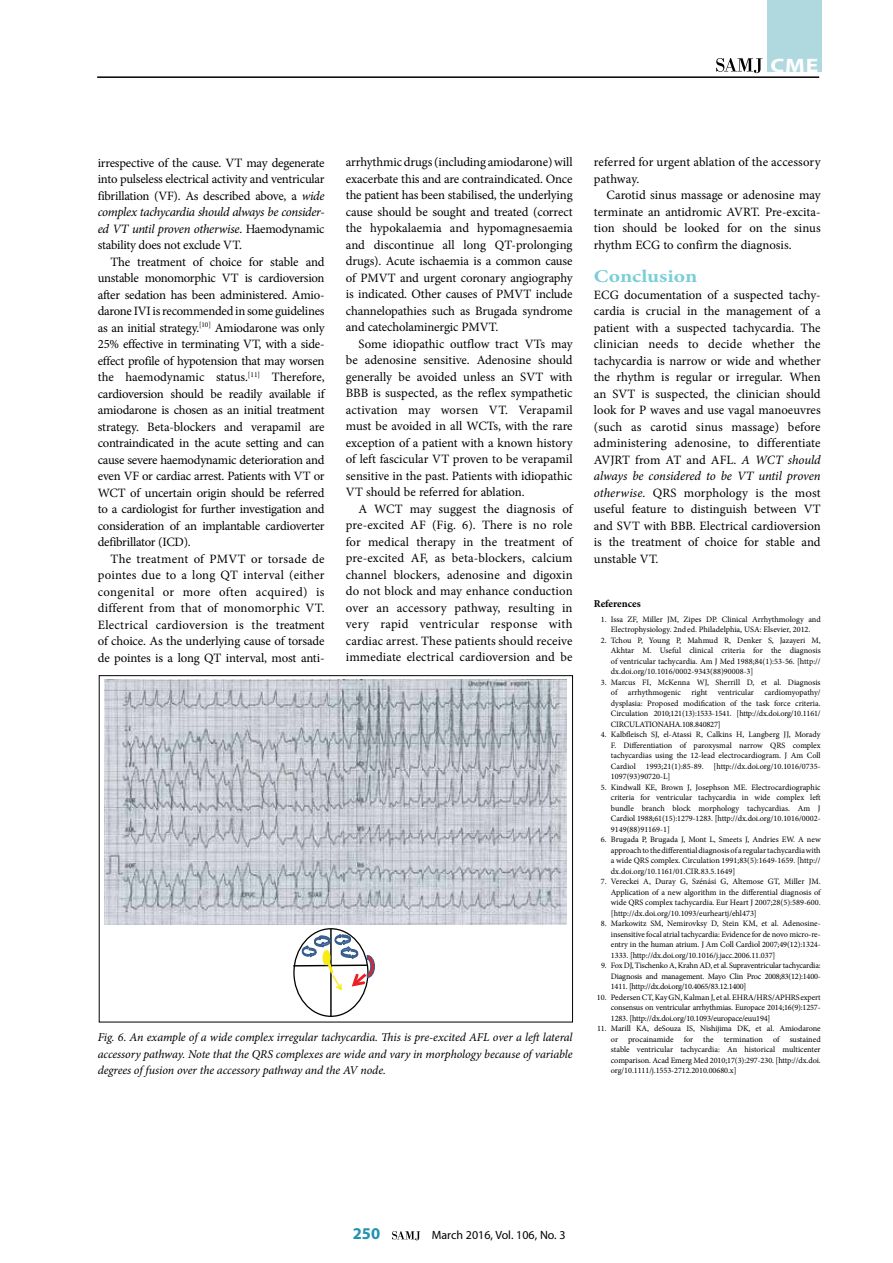
<style>
.page{position:relative;width:893px;height:1263px;background:#fff}
.page>*{position:absolute;margin:0;border:0;box-sizing:border-box;transform-origin:0 0}
.t1{font:700 19.5px "Myriad Pro";color:#fff;scale:1.2 1}
.t2{font:700 18px "Minion Pro";color:#7aced7;scale:1.2 1}
.t3{font:700 16.5px "Myriad Pro";color:#2292ae}
.t4{font:12.75px/16.5px "Minion Pro";letter-spacing:-.005em;color:#000;text-align:justify}
.t5{font:italic 12px/16.5px "Minion Pro";letter-spacing:-.005em;color:#000;text-align:justify}
.t6{font:12px "Myriad Pro";color:#000}
.t7{font:700 10.5px "Minion Pro";letter-spacing:-.005em;color:#000}
.t8{font:8.25px/10.5px "Minion Pro";letter-spacing:-.01em;color:#000;text-align:justify}
.s1{font-style:italic}
</style>
<div class="page">
<hr style="left:97px;top:76px;width:722px;height:2px;background:#000">
<svg style="left:716px;top:58px;width:46px;height:15px"></svg>
<div style="left:767px;top:0;width:54px;height:72px;background:#afd8df"></div>
<svg style="left:392px;top:1231px;width:28px;height:9px"></svg>
<img style="left:105px;top:680px;width:462px;height:245px">
<hr style="left:330px;top:929px;width:2px;height:87px;background:#000">
<svg style="left:293px;top:932px;width:82px;height:60px"></svg>
<h1 class="t1" style="left:771px;top:53px;width:41px">CME</h1>
<p class="t4" style="left:98px;top:154px;width:228px">irrespective of the cause. VT may degenerate into pulseless electrical activity and ventricular fibrillation (VF). As described above, a <span class="s1">wide complex tachycardia should always be consider&shy;ed VT until proven otherwise</span>. Haemodynamic stability does not exclude VT.</p>
<p class="t4" style="left:98px;top:253px;width:228px;text-indent:13px">The treatment of choice for stable and unstable monomorphic VT is cardioversion after sedation has been administered. Amio&shy;darone IVI is recommended in some guidelines as an initial strategy.<sup>[10]</sup> Amiodarone was only 25% effective in terminating VT, with a side&shy;effect profile of hypotension that may worsen the haemodynamic status.<sup>[11]</sup> Therefore, cardioversion should be readily available if amiodarone is chosen as an initial treatment strategy. Beta-blockers and verapamil are contraindicated in the acute setting and can cause severe haemodynamic deterioration and even VF or cardiac arrest. Patients with VT or WCT of uncertain origin should be referred to a cardiologist for further investigation and consideration of an implantable cardioverter defibrillator (ICD).</p>
<p class="t4" style="left:98px;top:550px;width:228px;text-indent:13px">The treatment of PMVT or torsade de pointes due to a long QT interval (either congenital or more often acquired) is different from that of monomorphic VT.<br>Electrical cardioversion is the treatment of choice. As the underlying cause of torsade de pointes is a long QT interval, most anti-</p>
<p class="t4" style="left:346px;top:154px;width:228px">arrhythmic drugs (including amiodarone) will exacerbate this and are contraindicated. Once the patient has been stabilised, the underlying cause should be sought and treated (correct the hypokalaemia and hypomagnesaemia and discontinue all long QT-prolonging drugs). Acute ischaemia is a common cause of PMVT and urgent coronary angiography is indicated. Other causes of PMVT include channelopathies such as Brugada syndrome and catecholaminergic PMVT.</p>
<p class="t4" style="left:346px;top:336px;width:228px;text-indent:13px">Some idiopathic outflow tract VTs may be adenosine sensitive. Adenosine should generally be avoided unless an SVT with BBB is suspected, as the reflex sympathetic activation may worsen VT. Verapamil must be avoided in all WCTs, with the rare exception of a patient with a known history of left fascicular VT proven to be verapamil sensitive in the past. Patients with idiopathic VT should be referred for ablation.</p>
<p class="t4" style="left:346px;top:501px;width:228px;text-indent:13px">A WCT may suggest the diagnosis of pre-excited AF (Fig. 6). There is no role for medical therapy in the treatment of pre-excited AF, as beta-blockers, calcium channel blockers, adenosine and digoxin do not block and may enhance conduction over an accessory pathway, resulting in very rapid ventricular response with cardiac arrest. These patients should receive immediate electrical cardioversion and be</p>
<p class="t5" style="left:98px;top:1029px;width:476px">Fig. 6. An example of a wide complex irregular tachycardia. This is pre-excited AFL over a left lateral accessory pathway. Note that the QRS complexes are wide and vary in morphology because of variable degrees of fusion over the accessory pathway and the AV node.</p>
<p class="t4" style="left:594px;top:154px;width:228px">referred for urgent ablation of the accessory pathway.</p>
<p class="t4" style="left:594px;top:187px;width:228px;text-indent:13px">Carotid sinus massage or adenosine may terminate an antidromic AVRT. Pre-excita&shy;tion should be looked for on the sinus rhythm ECG to confirm the diagnosis.</p>
<h2 class="t2" style="left:594px;top:264px;width:88px">Conclusion</h2>
<p class="t4" style="left:594px;top:286px;width:228px">ECG documentation of a suspected tachy&shy;cardia is crucial in the management of a patient with a suspected tachycardia. The clinician needs to decide whether the tachycardia is narrow or wide and whether the rhythm is regular or irregular. When an SVT is suspected, the clinician should look for P waves and use vagal manoeuvres (such as carotid sinus massage) before administering adenosine, to differentiate AVJRT from AT and AFL. <span class="s1">A WCT should always be considered to be VT until proven otherwise</span>. QRS morphology is the most useful feature to distinguish between VT and SVT with BBB. Electrical cardioversion is the treatment of choice for stable and unstable VT.</p>
<p class="t7" style="left:594px;top:596px;width:48px">References</p>
<p class="t8" style="left:601px;top:614px;width:221px;text-align:center">1. Issa ZF, Miller JM, Zipes DP. Clinical Arrhythmology and<br>Electrophysiology. 2nd ed. Philadelphia, USA: Elsevier, 2012.</p>
<p class="t8" style="left:611px;top:635px;width:211px;text-indent:-10px">2. Tchou P, Young P, Mahmud R, Denker S, Jazayeri M, Akhtar M. Useful clinical criteria for the diagnosis of ventricular tachycardia. Am J Med 1988;84(1):53-56. [http:// dx.doi.org/10.1016/0002-9343(88)90008-3]</p>
<p class="t8" style="left:611px;top:677px;width:211px;text-indent:-10px">3. Marcus FI, McKenna WJ, Sherrill D, et al. Diagnosis of</p>
<p class="t8" style="left:611px;top:687px;width:211px;text-indent:154px">cardiomyopathy/ dysplasia: Proposed modification of the task force criteria.<br>Circulation 2010;121(13):1533-1541. [http://dx.doi.org/10.1161/ CIRCULATIONAHA.108.840827]</p>
<p class="t8" style="left:611px;top:729px;width:211px;text-indent:-10px">4. Kalbfleisch SJ, el-Atassi R, Calkins H, Langberg JJ, Morady F. Differentiation of paroxysmal narrow QRS complex tachycardias using the 12-lead electrocardiogram. J Am Coll Cardiol 1993;21(1):85-89. [http://dx.doi.org/10.1016/0735- 1097(93)90720-L]</p>
<p class="t8" style="left:611px;top:782px;width:211px;text-indent:-10px">5. Kindwall KE, Brown J, Josephson ME. Electrocardiographic criteria for ventricular tachycardia in wide complex left bundle branch block morphology tachycardias. Am J Cardiol 1988;61(15):1279-1283. [http://dx.doi.org/10.1016/0002- 9149(88)91169-1]</p>
<p class="t8" style="left:611px;top:834px;width:211px;text-indent:-10px">6. Brugada P, Brugada J, Mont L, Smeets J, Andries EW. A new approach to the differential diagnosis of a regular tachycardia with a wide QRS complex. Circulation 1991;83(5):1649-1659. [http:// dx.doi.org/10.1161/01.CIR.83.5.1649]</p>
<p class="t8" style="left:611px;top:876px;width:211px;text-indent:-10px">7. Vereckei A, Duray G, Szénási G, Altemose GT, Miller JM.<br>Application of a new algorithm in the differential diagnosis of wide QRS complex tachycardia. Eur Heart J 2007;28(5):589-600. [http://dx.doi.org/10.1093/eurheartj/ehl473]</p>
<p class="t8" style="left:611px;top:918px;width:211px;text-indent:-10px">8. Markowitz SM, Nemirovksy D, Stein KM, et al. Adenosine&shy;insensitive focal atrial tachycardia: Evidence for de novo micro-re&shy;entry in the human atrium. J Am Coll Cardiol 2007;49(12):1324- 1333. [http://dx.doi.org/10.1016/j.jacc.2006.11.037]</p>
<p class="t8" style="left:611px;top:960px;width:211px;text-indent:-10px">9. Fox DJ, Tischenko A, Krahn AD, et al. Supraventricular tachycardia:<br>Diagnosis and management. Mayo Clin Proc 2008;83(12):1400- 1411. [http://dx.doi.org/10.4065/83.12.1400]</p>
<p class="t8" style="left:611px;top:992px;width:211px;text-indent:-14px">10. Pedersen CT, Kay GN, Kalman J, et al. EHRA/HRS/APHRS expert consensus on ventricular arrhythmias. Europace 2014;16(9):1257- 1283. [http://dx.doi.org/10.1093/europace/euu194]</p>
<p class="t8" style="left:611px;top:1023px;width:211px;text-indent:-14px">11. Marill KA, deSouza IS, Nishijima DK, et al. Amiodarone or procainamide for the termination of sustained stable ventricular tachycardia: An historical multicenter comparison. Acad Emerg Med 2010;17(3):297-230. [http://dx.doi. org/10.1111/j.1553-2712.2010.00680.x]</p>
<p class="t8" style="left:628px;top:687px;width:55px">arrhythmogenic</p>
<p class="t8" style="left:691px;top:687px;width:18px">right</p>
<p class="t8" style="left:718px;top:687px;width:38px">ventricular</p>
<p class="t3" style="left:353px;top:1223px;width:29px">250</p>
<p class="t6" style="left:432px;top:1228px;width:135px">March 2016, Vol. 106, No. 3</p>
</div>
